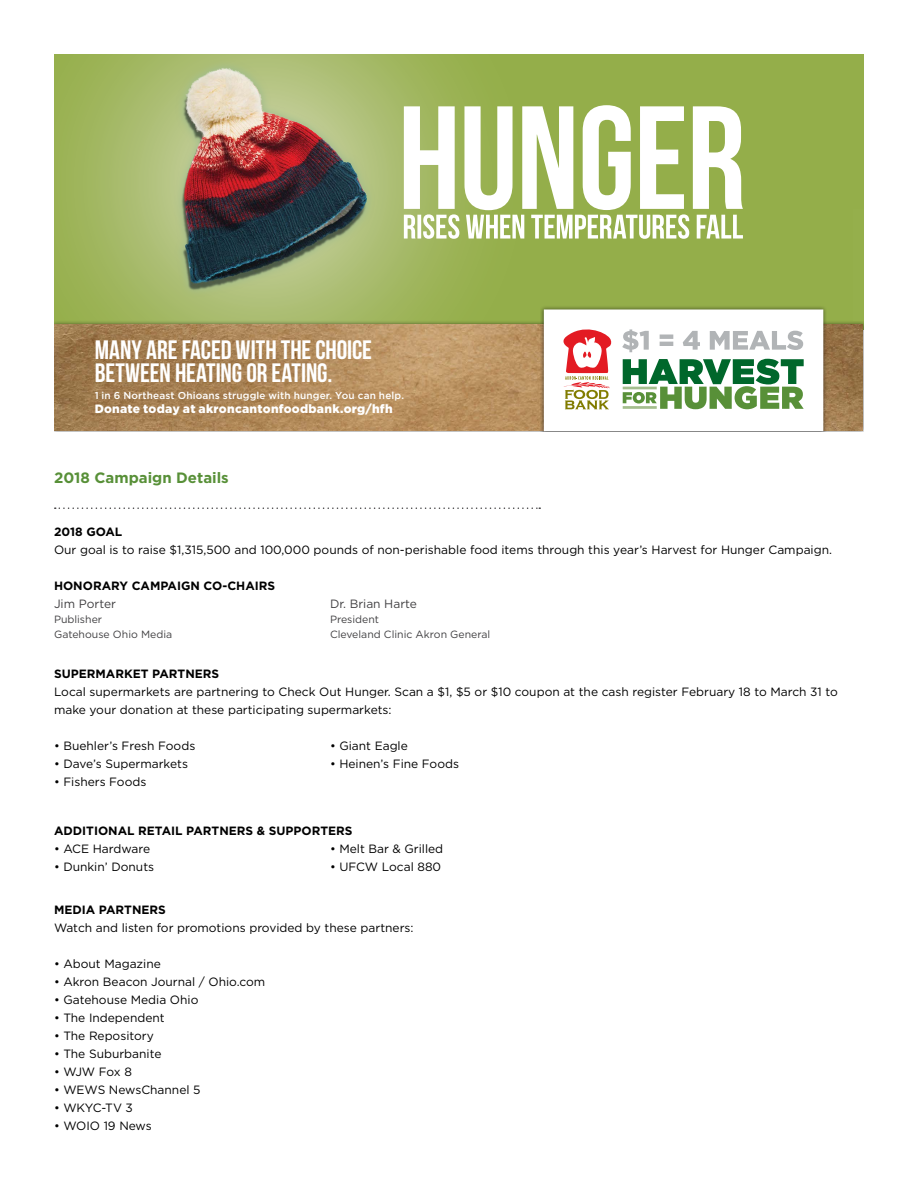
<style>
.page{position:relative;width:918px;height:1188px;background:#fff}
.page>*{position:absolute;margin:0;border:0;box-sizing:border-box;transform-origin:0 0}
.t1{font:26.55px/22.2px "Bebas Neue";letter-spacing:-.005em;color:#fff}
.t2{font:700 15px "Gotham";color:#589038}
.t3{font:12px/18px "Gotham";color:#000}
.t4{font:700 12px "Gotham";color:#000}
.t5{font:900 12px "Gotham";letter-spacing:.02em;color:#fff}
.t6{font:12px "Gotham";color:#414042}
.t7{font:10.5px/15px "Gotham";color:#414042}
.t8{font:500 10.05px "Gotham";letter-spacing:.015em;color:#fff}
</style>
<div class="page">
<svg style="left:55px;top:507px;width:485px;height:2px"></svg>
<svg style="left:55px;top:55px;width:808px;height:265px;background:#99b153"></svg>
<img style="left:164px;top:56px;width:256px;height:248px">
<svg style="left:404px;top:105px;width:339px;height:134px"></svg>
<div style="left:55px;top:320px;width:808px;height:111px;background:#000;opacity:.5"></div>
<img style="left:55px;top:324px;width:808px;height:107px">
<div style="left:540px;top:305px;width:288px;height:126px;background:#000;opacity:.5"></div>
<svg style="left:544px;top:309px;width:279px;height:122px"></svg>
<div style="left:853px;top:209px;width:10px;height:112px;background:#95af4c"></div>
<h1 class="t1" style="left:95px;top:339px;width:279px">MANY ARE FACED WITH THE CHOICE<br>BETWEEN HEATING OR EATING.</h1>
<p class="t8" style="left:95px;top:389px;width:311px">1 in 6 Northeast Ohioans struggle with hunger. You can help.</p>
<p class="t5" style="left:95px;top:400px;width:300px">Donate today at akroncantonfoodbank.org/hfh</p>
<p class="t2" style="left:54px;top:468px;width:176px">2018 Campaign Details</p>
<p class="t4" style="left:54px;top:524px;width:70px">2018 GOAL</p>
<p class="t3" style="left:54px;top:540px;width:780px">Our goal is to raise $1,315,500 and 100,000 pounds of non-perishable food items through this year’s Harvest for Hunger Campaign.</p>
<p class="t4" style="left:54px;top:578px;width:223px">HONORARY CAMPAIGN CO-CHAIRS</p>
<p class="t6" style="left:54px;top:596px;width:64px">Jim Porter</p>
<p class="t7" style="left:54px;top:612px;width:120px">Publisher<br>Gatehouse Ohio Media</p>
<p class="t6" style="left:330px;top:596px;width:89px">Dr. Brian Harte</p>
<p class="t7" style="left:330px;top:612px;width:162px">President<br>Cleveland Clinic Akron General</p>
<p class="t4" style="left:54px;top:665px;width:167px">SUPERMARKET PARTNERS</p>
<p class="t3" style="left:54px;top:682px;width:785px">Local supermarkets are partnering to Check Out Hunger. Scan a $1, $5 or $10 coupon at the cash register February 18 to March 31 to make your donation at these participating supermarkets:</p>
<p class="t3" style="left:54px;top:736px;width:143px">• Buehler’s Fresh Foods</p>
<p class="t3" style="left:54px;top:754px;width:136px">• Dave’s Supermarkets</p>
<p class="t3" style="left:54px;top:772px;width:94px">• Fishers Foods</p>
<p class="t3" style="left:330px;top:736px;width:79px">• Giant Eagle</p>
<p class="t3" style="left:330px;top:754px;width:131px">• Heinen’s Fine Foods</p>
<p class="t4" style="left:54px;top:823px;width:300px">ADDITIONAL RETAIL PARTNERS &amp; SUPPORTERS</p>
<p class="t3" style="left:54px;top:840px;width:98px">• ACE Hardware</p>
<p class="t3" style="left:54px;top:858px;width:102px">• Dunkin’ Donuts</p>
<p class="t3" style="left:330px;top:840px;width:115px">• Melt Bar &amp; Grilled</p>
<p class="t3" style="left:330px;top:858px;width:113px">• UFCW Local 880</p>
<p class="t4" style="left:54px;top:902px;width:113px">MEDIA PARTNERS</p>
<p class="t3" style="left:54px;top:918px;width:361px">Watch and listen for promotions provided by these partners:</p>
<p class="t3" style="left:54px;top:954px;width:108px">• About Magazine</p>
<p class="t3" style="left:54px;top:972px;width:213px">• Akron Beacon Journal / Ohio.com</p>
<p class="t3" style="left:54px;top:990px;width:146px">• Gatehouse Media Ohio</p>
<p class="t3" style="left:54px;top:1008px;width:112px">• The Independent</p>
<p class="t3" style="left:54px;top:1026px;width:101px">• The Repository</p>
<p class="t3" style="left:54px;top:1044px;width:109px">• The Suburbanite</p>
<p class="t3" style="left:54px;top:1062px;width:79px">• WJW Fox 8</p>
<p class="t3" style="left:54px;top:1080px;width:148px">• WEWS NewsChannel 5</p>
<p class="t3" style="left:54px;top:1098px;width:80px">• WKYC-TV 3</p>
<p class="t3" style="left:54px;top:1116px;width:99px">• WOIO 19 News</p>
</div>
